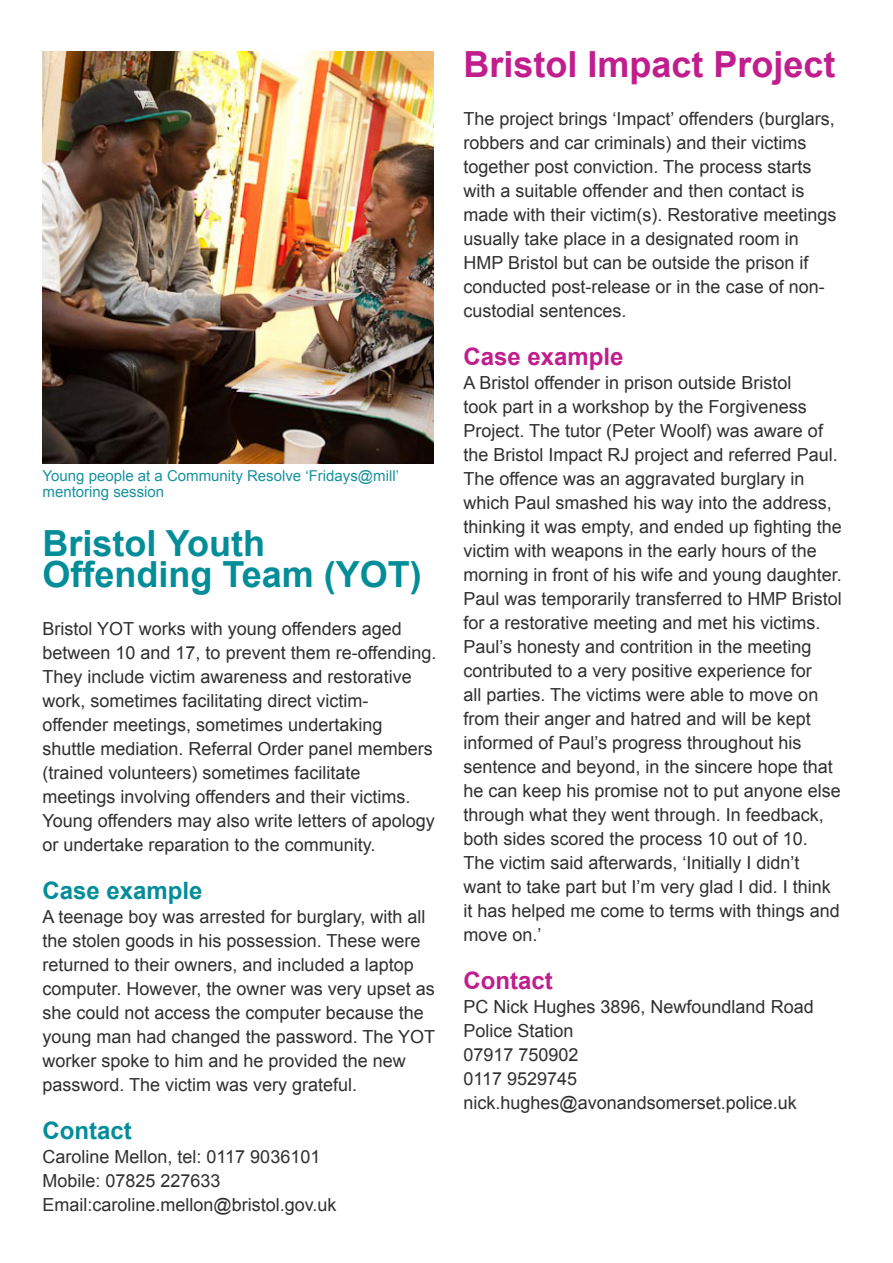
<style>
.page{position:relative;width:893px;height:1263px;background:#fff}
.page>*{position:absolute;margin:0;border:0;box-sizing:border-box;transform-origin:0 0}
.t1{font:700 36px/31.5px "Arial";color:#038d98}
.t2{font:700 36px "Arial";color:#c01d8d}
.t3{font:700 24px "Arial";color:#038d98}
.t4{font:700 24px "Arial";color:#c01d8d}
.t5{font:18px/24px "Arial";color:#312f30}
.t6{font:15px "Arial";color:#18929c}
</style>
<div class="page">
<img style="left:43px;top:51px;width:391px;height:412px">
<p class="t6" style="left:43px;top:466px;width:358px">Young people at a Community Resolve ‘Fridays@mill’</p>
<p class="t6" style="left:43px;top:482px;width:123px">mentoring session</p>
<p class="t1" style="left:43px;top:528px;width:381px">Bristol Youth<br>Offending Team (YOT)</p>
<p class="t5" style="left:43px;top:617px;width:395px">Bristol YOT works with young offenders aged between 10 and 17, to prevent them re-offending.<br>They include victim awareness and restorative work, sometimes facilitating direct victim&shy;offender meetings, sometimes undertaking shuttle mediation. Referral Order panel members (trained volunteers) sometimes facilitate meetings involving offenders and their victims.<br>Young offenders may also write letters of apology or undertake reparation to the community.</p>
<p class="t3" style="left:43px;top:875px;width:162px">Case example</p>
<p class="t5" style="left:43px;top:905px;width:394px">A teenage boy was arrested for burglary, with all the stolen goods in his possession. These were returned to their owners, and included a laptop computer. However, the owner was very upset as she could not access the computer because the young man had changed the password. The YOT worker spoke to him and he provided the new password. The victim was very grateful.</p>
<p class="t3" style="left:43px;top:1115px;width:91px">Contact</p>
<p class="t5" style="left:43px;top:1145px;width:279px">Caroline Mellon, tel: 0117 9036101</p>
<p class="t5" style="left:43px;top:1169px;width:180px">Mobile: 07825 227633</p>
<p class="t5" style="left:43px;top:1193px;width:296px">Email:caroline.mellon@bristol.gov.uk</p>
<p class="t2" style="left:463px;top:41px;width:374px">Bristol Impact Project</p>
<p class="t5" style="left:463px;top:107px;width:375px">The project brings ‘Impact’ offenders (burglars, robbers and car criminals) and their victims together post conviction. The process starts with a suitable offender and then contact is made with their victim(s). Restorative meetings usually take place in a designated room in HMP Bristol but can be outside the prison if conducted post-release or in the case of non&shy;custodial sentences.</p>
<p class="t4" style="left:463px;top:341px;width:162px">Case example</p>
<p class="t5" style="left:463px;top:371px;width:380px">A Bristol offender in prison outside Bristol<br>took part in a workshop by the Forgiveness Project. The tutor (Peter Woolf) was aware of the Bristol Impact RJ project and referred Paul.<br>The offence was an aggravated burglary in which Paul smashed his way into the address, thinking it was empty, and ended up fighting the victim with weapons in the early hours of the morning in front of his wife and young daughter.<br>Paul was temporarily transferred to HMP Bristol for a restorative meeting and met his victims.<br>Paul’s honesty and contrition in the meeting contributed to a very positive experience for<br>all parties. The victims were able to move on from their anger and hatred and will be kept informed of Paul’s progress throughout his sentence and beyond, in the sincere hope that he can keep his promise not to put anyone else through what they went through. In feedback, both sides scored the process 10 out of 10.<br>The victim said afterwards, ‘Initially I didn’t want to take part but I’m very glad I did. I think it has helped me come to terms with things and move on.’</p>
<p class="t4" style="left:463px;top:965px;width:91px">Contact</p>
<p class="t5" style="left:463px;top:995px;width:352px">PC Nick Hughes 3896, Newfoundland Road<br>Police Station</p>
<p class="t5" style="left:463px;top:1043px;width:117px">07917 750902</p>
<p class="t5" style="left:463px;top:1067px;width:115px">0117 9529745</p>
<p class="t5" style="left:463px;top:1091px;width:335px">nick.hughes@avonandsomerset.police.uk</p>
</div>
